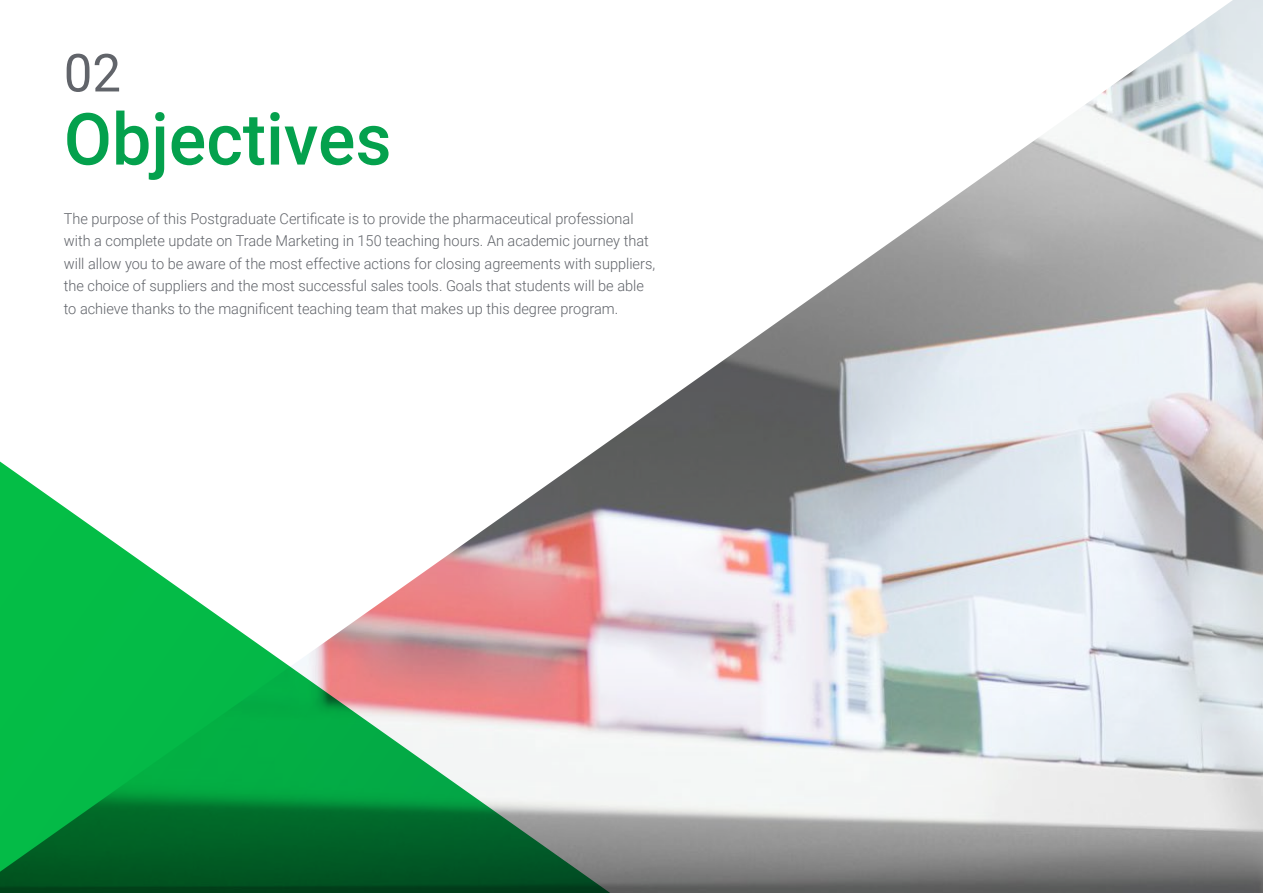
<style>
.page{position:relative;width:1263px;height:893px;background:#fff}
.page>*{position:absolute;margin:0;border:0;box-sizing:border-box;transform-origin:0 0}
.t1{font:500 72px "Roboto";color:#04a14d}
.t2{font:52.5px "Roboto";color:#61646a}
.t3{font:300 15px/22.5px "Roboto";color:#61646a}
</style>
<div class="page">
<img style="left:602px;top:0;width:661px;height:893px">
<svg style="left:0;top:446px;width:640px;height:447px"></svg>
<h2 class="t2" style="left:64px;top:36px;width:59px">02</h2>
<h1 class="t1" style="left:64px;top:89px;width:329px">Objectives</h1>
<p class="t3" style="left:64px;top:207px;width:593px">The purpose of this Postgraduate Certificate is to provide the pharmaceutical professional with a complete update on Trade Marketing in 150 teaching hours. An academic journey that will allow you to be aware of the most effective actions for closing agreements with suppliers, the choice of suppliers and the most successful sales tools. Goals that students will be able to achieve thanks to the magnificent teaching team that makes up this degree program.</p>
</div>
